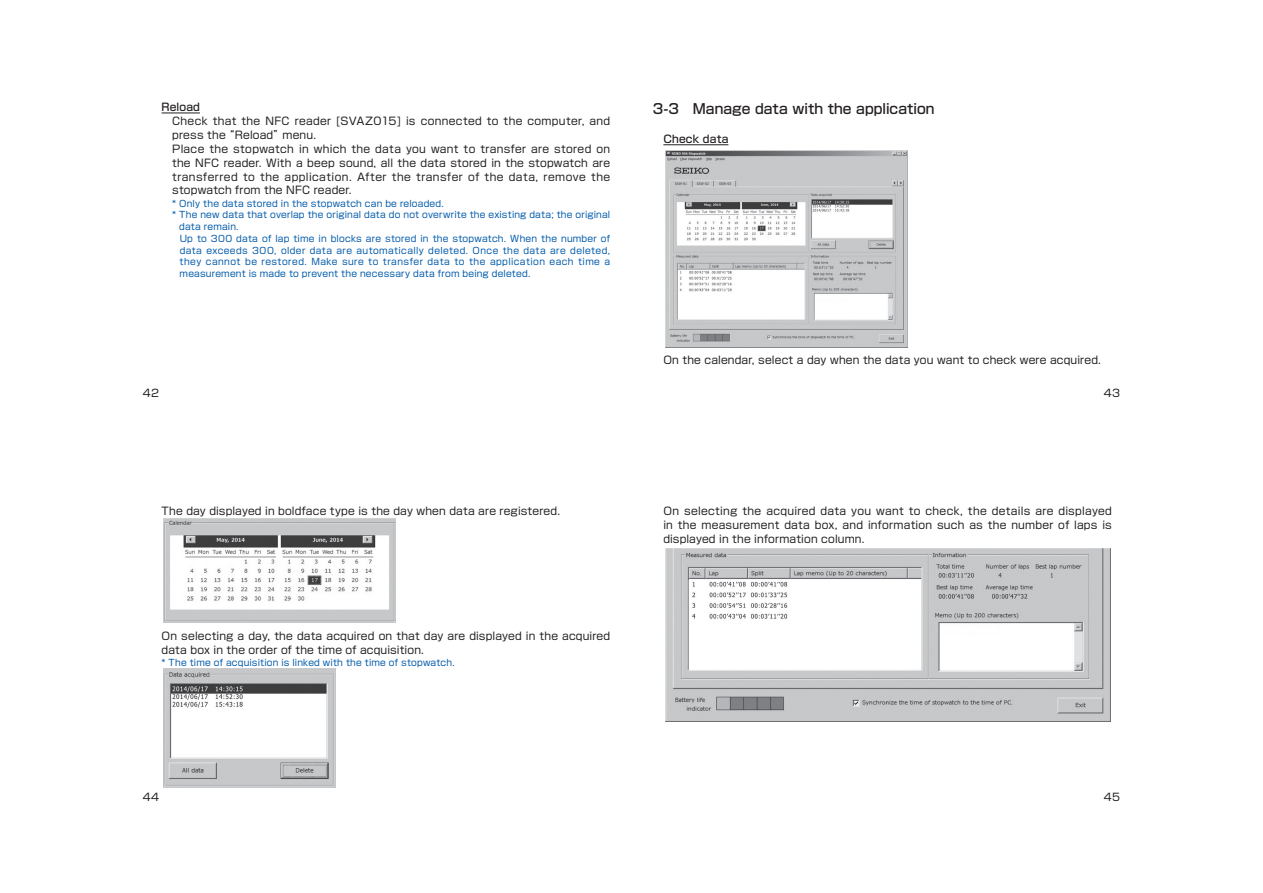
<style>
.page{position:relative;width:1263px;height:893px;background:#fff}
.page>*{position:absolute;margin:0;border:0;box-sizing:border-box;transform-origin:0 0}
.t1{font:500 13.8px "Shin Go Pro";letter-spacing:.005em;color:#231f20}
.t2{font:10.65px/13.8px "Shin Go Pro";letter-spacing:.02em;color:#231f20;text-align:justify}
.t3{font:10.65px "Shin Go Pro";letter-spacing:.045em;color:#231f20}
.t4{font:500 10.65px "Shin Go Pro";letter-spacing:.015em;color:#231f20}
.t5{font:10.5px "Shin Go Pro";letter-spacing:.045em;color:#231f20}
.t6{font:9px "Shin Go Pro";letter-spacing:.025em;color:#015aaa}
.t7{font:9px "Shin Go Pro";letter-spacing:.045em;color:#015aaa}
.t8{font:9px "Shin Go Pro";letter-spacing:.05em;color:#015aaa}
</style>
<div class="page">
<img style="left:665px;top:548px;width:445px;height:173px">
<img style="left:164px;top:519px;width:231px;height:103px">
<img style="left:164px;top:669px;width:171px;height:118px">
<hr style="left:663px;top:144px;width:65px;height:1px;background:#231f20">
<img style="left:665px;top:151px;width:243px;height:196px">
<hr style="left:162px;top:113px;width:38px;height:1px;background:#231f20">
<p class="t4" style="left:162px;top:99px;width:40px">Reload</p>
<p class="t2" style="left:151px;top:113px;width:461px">　　Check that the NFC reader [SVAZ015] is connected to the computer, and</p>
<p class="t2" style="left:172px;top:127px;width:145px">press the“Reload”menu.</p>
<p class="t2" style="left:151px;top:141px;width:461px">　　Place the stopwatch in which the data you want to transfer are stored on</p>
<p class="t2" style="left:172px;top:154px;width:439px">the NFC reader. With a beep sound, all the data stored in the stopwatch are</p>
<p class="t3" style="left:172px;top:168px;width:439px">transferred to the application. After the transfer of the data, remove the</p>
<p class="t2" style="left:172px;top:182px;width:181px">stopwatch from the NFC reader.</p>
<p class="t6" style="left:172px;top:196px;width:273px">* Only the data stored in the stopwatch can be reloaded.</p>
<p class="t6" style="left:172px;top:208px;width:439px">*……The new data that overlap the original data do not overwrite the existing data; the original</p>
<p class="t6" style="left:179px;top:219px;width:61px">data remain.</p>
<p class="t6" style="left:180px;top:231px;width:432px">Up to 300 data of lap time in blocks are stored in the stopwatch. When the number of</p>
<p class="t7" style="left:180px;top:243px;width:432px">data exceeds 300, older data are automatically deleted. Once the data are deleted,</p>
<p class="t8" style="left:180px;top:254px;width:432px">they cannot be restored. Make sure to transfer data to the application each time a</p>
<p class="t6" style="left:180px;top:266px;width:352px">measurement is made to prevent the necessary data from being deleted.</p>
<p class="t5" style="left:143px;top:384px;width:18px">42</p>
<p class="t1" style="left:653px;top:98px;width:283px">3-3　Manage data with the application</p>
<p class="t4" style="left:663px;top:130px;width:67px">Check data</p>
<p class="t2" style="left:653px;top:352px;width:450px">　On the calendar, select a day when the data you want to check were acquired.</p>
<p class="t5" style="left:1104px;top:385px;width:18px">43</p>
<p class="t2" style="left:151px;top:503px;width:411px">　The day displayed in boldface type is the day when data are registered.</p>
<p class="t2" style="left:162px;top:627px;width:450px">On selecting a day, the data acquired on that day are displayed in the acquired data box in the order of the time of acquisition.</p>
<p class="t6" style="left:162px;top:655px;width:295px">* The time of acquisition is linked with the time of stopwatch.</p>
<p class="t2" style="left:663px;top:503px;width:450px">On selecting the acquired data you want to check, the details are displayed in the measurement data box, and information such as the number of laps is displayed in the information column.</p>
<p class="t5" style="left:143px;top:788px;width:18px">44</p>
<p class="t5" style="left:1104px;top:789px;width:18px">45</p>
</div>
